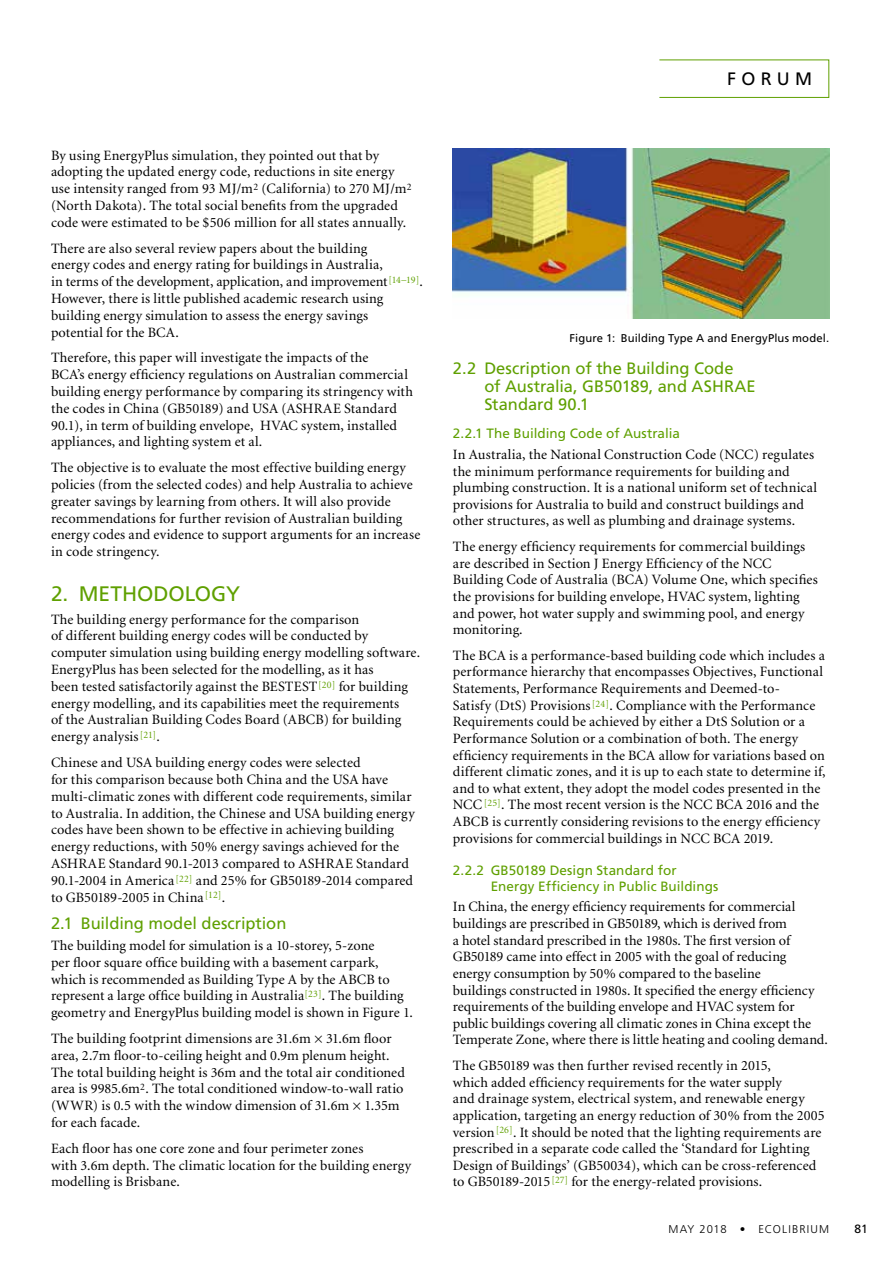
<style>
.page{position:relative;width:893px;height:1263px;background:#fff}
.page>*{position:absolute;margin:0;border:0;box-sizing:border-box;transform-origin:0 0}
.t1{font:21px "Frutiger LT Std";letter-spacing:-.005em;color:#5fa000}
.t2{font:18px "Frutiger LT Std";letter-spacing:.295em;color:#000}
.t3{font:16.5px/18.1px "Frutiger LT Std";letter-spacing:-.005em;color:#5fa000}
.t4{font:14.25px/16.8px "Minion";letter-spacing:.005em;color:#000}
.t5{font:13.5px/15.1px "Frutiger LT Std";letter-spacing:.005em;color:#5fa000}
.t6{font:12px "Frutiger LT Std";color:#000}
.t7{font:11.25px "Frutiger LT Std";letter-spacing:.01em;color:#000}
.t8{font:300 11.25px "Frutiger LT Std";letter-spacing:.1em;color:#000}
</style>
<div class="page">
<div style="left:659px;top:60px;width:170px;height:38px;border:1px solid #5fa000"></div>
<img style="left:453px;top:149px;width:376px;height:170px">
<p class="t4" style="left:51px;top:147px;width:362px">By using EnergyPlus simulation, they pointed out that by adopting the updated energy code, reductions in site energy use intensity ranged from 93 MJ/m<sup>2</sup> (California) to 270 MJ/m<sup>2 </sup>(North Dakota). The total social benefits from the upgraded code were estimated to be $506 million for all states annually.</p>
<p class="t4" style="left:51px;top:240px;width:373px">There are also several review papers about the building<br>energy codes and energy rating for buildings in Australia,<br>in terms of the development, application, and improvement<sup>[14–19]</sup>.<br>However, there is little published academic research using building energy simulation to assess the energy savings potential for the BCA.</p>
<p class="t4" style="left:51px;top:350px;width:364px">Therefore, this paper will investigate the impacts of the<br>BCA’s energy efficiency regulations on Australian commercial building energy performance by comparing its stringency with the codes in China (GB50189) and USA (ASHRAE Standard 90.1), in term of building envelope, HVAC system, installed appliances, and lighting system et al.</p>
<p class="t4" style="left:51px;top:460px;width:371px">The objective is to evaluate the most effective building energy policies (from the selected codes) and help Australia to achieve greater savings by learning from others. It will also provide recommendations for further revision of Australian building energy codes and evidence to support arguments for an increase in code stringency.</p>
<h1 class="t1" style="left:51px;top:581px;width:191px">2. METHODOLOGY</h1>
<p class="t4" style="left:51px;top:611px;width:371px">The building energy performance for the comparison<br>of different building energy codes will be conducted by computer simulation using building energy modelling software.<br>EnergyPlus has been selected for the modelling, as it has<br>been tested satisfactorily against the BESTEST<sup>[20]</sup> for building energy modelling, and its capabilities meet the requirements<br>of the Australian Building Codes Board (ABCB) for building energy analysis<sup>[21]</sup>.</p>
<p class="t4" style="left:51px;top:755px;width:365px">Chinese and USA building energy codes were selected<br>for this comparison because both China and the USA have multi-climatic zones with different code requirements, similar to Australia. In addition, the Chinese and USA building energy codes have been shown to be effective in achieving building energy reductions, with 50% energy savings achieved for the ASHRAE Standard 90.1-2013 compared to ASHRAE Standard 90.1-2004 in America<sup>[22]</sup> and 25% for GB50189-2014 compared to GB50189-2005 in China<sup>[12]</sup>.</p>
<p class="t3" style="left:51px;top:914px;width:237px">2.1 Building model description</p>
<p class="t4" style="left:51px;top:937px;width:363px">The building model for simulation is a 10-storey, 5-zone<br>per floor square office building with a basement carpark, which is recommended as Building Type A by the ABCB to represent a large office building in Australia<sup>[23]</sup>. The building geometry and EnergyPlus building model is shown in Figure 1.</p>
<p class="t4" style="left:51px;top:1030px;width:355px">The building footprint dimensions are 31.6m × 31.6m floor area, 2.7m floor-to-ceiling height and 0.9m plenum height.<br>The total building height is 36m and the total air conditioned area is 9985.6m<sup>2</sup>. The total conditioned window-to-wall ratio (WWR) is 0.5 with the window dimension of 31.6m × 1.35m for each facade.</p>
<p class="t4" style="left:51px;top:1140px;width:362px">Each floor has one core zone and four perimeter zones<br>with 3.6m depth. The climatic location for the building energy modelling is Brisbane.</p>
<p class="t2" style="left:727px;top:69px;width:87px">FORUM</p>
<p class="t7" style="left:569px;top:331px;width:261px">Figure 1: Building Type A and EnergyPlus model.</p>
<p class="t3" style="left:484px;top:359px;width:273px;text-indent:-31px">2.2 Description of the Building Code<br>of Australia, GB50189, and ASHRAE<br>Standard 90.1</p>
<p class="t5" style="left:453px;top:426px;width:229px">2.2.1 The Building Code of Australia</p>
<p class="t4" style="left:453px;top:446px;width:366px">In Australia, the National Construction Code (NCC) regulates the minimum performance requirements for building and plumbing construction. It is a national uniform set of technical provisions for Australia to build and construct buildings and other structures, as well as plumbing and drainage systems.</p>
<p class="t4" style="left:453px;top:539px;width:366px">The energy efficiency requirements for commercial buildings are described in Section J Energy Efficiency of the NCC Building Code of Australia (BCA) Volume One, which specifies the provisions for building envelope, HVAC system, lighting and power, hot water supply and swimming pool, and energy monitoring.</p>
<p class="t4" style="left:453px;top:647px;width:374px">The BCA is a performance-based building code which includes a performance hierarchy that encompasses Objectives, Functional Statements, Performance Requirements and Deemed-to-<br>Satisfy (DtS) Provisions<sup>[24]</sup>. Compliance with the Performance Requirements could be achieved by either a DtS Solution or a Performance Solution or a combination of both. The energy efficiency requirements in the BCA allow for variations based on different climatic zones, and it is up to each state to determine if, and to what extent, they adopt the model codes presented in the NCC <sup>[25]</sup>. The most recent version is the NCC BCA 2016 and the ABCB is currently considering revisions to the energy efficiency provisions for commercial buildings in NCC BCA 2019.</p>
<p class="t5" style="left:491px;top:863px;width:229px;text-indent:-38px">2.2.2 GB50189 Design Standard for<br>Energy Efficiency in Public Buildings</p>
<p class="t4" style="left:453px;top:899px;width:377px">In China, the energy efficiency requirements for commercial buildings are prescribed in GB50189, which is derived from<br>a hotel standard prescribed in the 1980s. The first version of GB50189 came into effect in 2005 with the goal of reducing energy consumption by 50% compared to the baseline<br>buildings constructed in 1980s. It specified the energy efficiency requirements of the building envelope and HVAC system for public buildings covering all climatic zones in China except the Temperate Zone, where there is little heating and cooling demand.</p>
<p class="t4" style="left:453px;top:1058px;width:373px">The GB50189 was then further revised recently in 2015,<br>which added efficiency requirements for the water supply<br>and drainage system, electrical system, and renewable energy application, targeting an energy reduction of 30% from the 2005 version<sup>[26]</sup>. It should be noted that the lighting requirements are prescribed in a separate code called the ‘Standard for Lighting Design of Buildings’ (GB50034), which can be cross-referenced to GB50189-2015<sup>[27]</sup> for the energy-related provisions.</p>
<p class="t8" style="left:668px;top:1223px;width:162px">MAY 2018 • ECOLIBRIUM</p>
<p class="t6" style="left:854px;top:1222px;width:15px">81</p>
</div>
